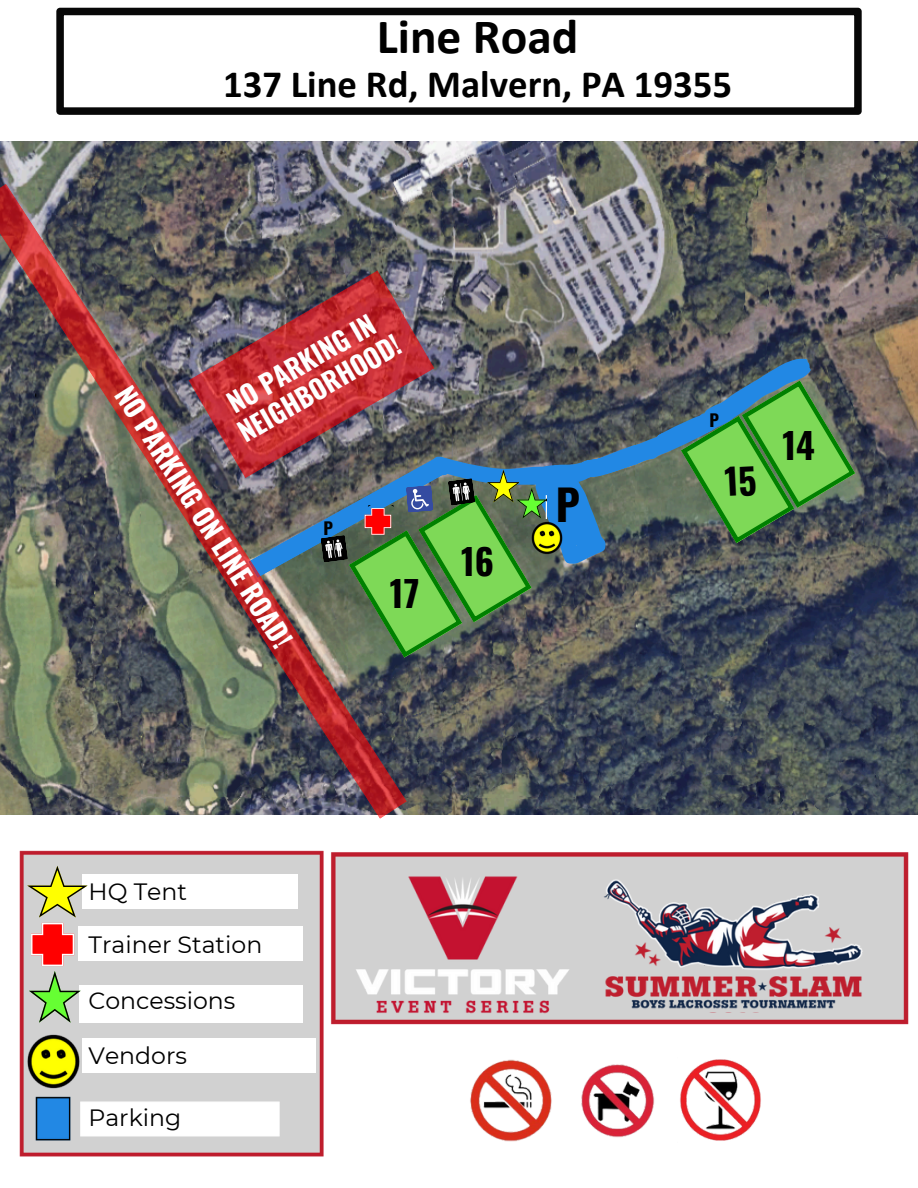
<style>
.page{position:relative;width:918px;height:1188px;background:#fff}
.page>*{position:absolute;margin:0;border:0;box-sizing:border-box;transform-origin:0 0}
.t1{font:700 49.65px "Calibri";color:#000}
.t2{font:700 42.45px "Oswald";color:#000}
.t3{font:700 38.85px "Calibri";color:#000}
.t4{font:700 35.7px "Oswald";color:#000}
.t5{font:700 26.55px "Oswald";color:#fff}
.t6{font:700 26.4px/30.5px "Oswald";color:#fff}
.t7{font:23.55px "Montserrat";color:#000}
.t8{font:700 16.8px "Oswald";color:#000}
</style>
<div class="page">
<img style="left:332px;top:852px;width:577px;height:173px">
<img style="left:352px;top:873px;width:221px;height:142px">
<img style="left:19px;top:850px;width:313px;height:307px">
<div style="left:82px;top:874px;width:216px;height:35px;background:#fff"></div>
<div style="left:81px;top:873px;width:218px;height:37px;border:3px solid #fff"></div>
<div style="left:79px;top:926px;width:224px;height:35px;background:#fff"></div>
<div style="left:77px;top:925px;width:228px;height:37px;border:3px solid #fff"></div>
<div style="left:82px;top:1038px;width:233px;height:35px;background:#fff"></div>
<div style="left:81px;top:1037px;width:236px;height:37px;border:3px solid #fff"></div>
<div style="left:80px;top:985px;width:223px;height:38px;background:#fff"></div>
<div style="left:78px;top:983px;width:227px;height:41px;border:3px solid #fff"></div>
<svg style="left:19px;top:862px;width:78px;height:168px"></svg>
<img style="left:27px;top:1088px;width:262px;height:61px">
<img style="left:19px;top:1026px;width:70px;height:72px">
<img style="left:470px;top:1060px;width:82px;height:82px">
<img style="left:581px;top:1064px;width:74px;height:74px">
<img style="left:680px;top:1059px;width:81px;height:82px">
<svg style="left:56px;top:8px;width:806px;height:107px"></svg>
<img style="left:0;top:142px;width:918px;height:673px">
<img style="left:593px;top:855px;width:280px;height:157px">
<img style="left:0;top:184px;width:407px;height:635px">
<svg style="left:188px;top:270px;width:247px;height:208px;background:#8e4a52"></svg>
<svg style="left:248px;top:359px;width:608px;height:299px;background:#5f6d5e"></svg>
<p class="t1" style="left:377px;top:15px;width:203px">Line Road</p>
<p class="t3" style="left:223px;top:67px;width:511px">137 Line Rd, Malvern, PA 19355</p>
<p class="t6" style="left:217px;top:393px;width:184px;rotate:-30deg">NO PARKING IN<br>NEIGHBORHOOD!</p>
<p class="t5" style="left:141px;top:378px;width:304px;rotate:58deg">NO PARKING ON LINE ROAD!</p>
<p class="t8" style="left:323px;top:515px;width:11px">P</p>
<p class="t4" style="left:390px;top:565px;width:31px">17</p>
<p class="t4" style="left:461px;top:534px;width:35px">16</p>
<p class="t2" style="left:556px;top:471px;width:26px">P</p>
<p class="t8" style="left:709px;top:407px;width:11px">P</p>
<p class="t4" style="left:782px;top:418px;width:34px">14</p>
<p class="t7" style="left:89px;top:878px;width:100px">HQ Tent</p>
<p class="t7" style="left:89px;top:931px;width:175px">Trainer Station</p>
<h1 class="t7" style="left:89px;top:987px;width:148px">Concessions</h1>
<p class="t7" style="left:89px;top:1041px;width:100px">Vendors</p>
<h2 class="t7" style="left:89px;top:1103px;width:94px">Parking</h2>
</div>
